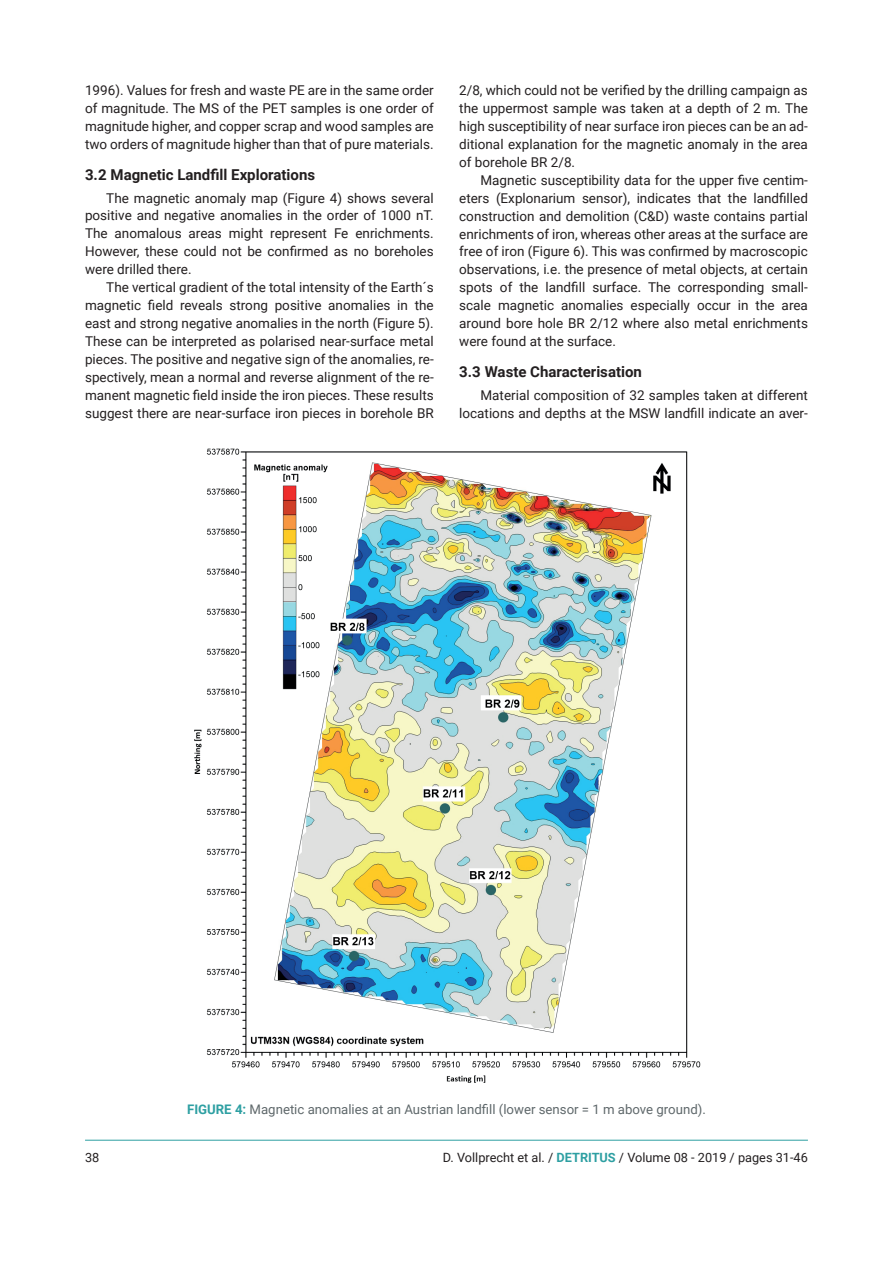
<style>
.page{position:relative;width:893px;height:1263px;background:#fff}
.page>*{position:absolute;margin:0;border:0;box-sizing:border-box;transform-origin:0 0}
.t1{font:700 15px "Roboto";color:#231f20}
.t2{font:13.5px/17.9px "Roboto";color:#231f20;text-align:justify}
.t3{font:13.2px "Roboto";color:#5f686b}
.t4{font:12.75px "Roboto";color:#231f20}
.s1{font-weight:700;color:#2d9fa2}
</style>
<div class="page">
<hr style="left:85px;top:1140px;width:723px;height:1px;background:#2d9fa2">
<img style="left:194px;top:448px;width:506px;height:635px">
<p class="t2" style="left:85px;top:81px;width:350px">1996). Values for fresh and waste PE are in the same order of magnitude. The MS of the PET samples is one order of magnitude higher, and copper scrap and wood samples are two orders of magnitude higher than that of pure materials.</p>
<p class="t1" style="left:85px;top:164px;width:232px">3.2 Magnetic Landfill Explorations</p>
<p class="t2" style="left:85px;top:188px;width:350px;text-indent:21px">The magnetic anomaly map (Figure 4) shows several positive and negative anomalies in the order of 1000 nT.<br>The anomalous areas might represent Fe enrichments.<br>However, these could not be confirmed as no boreholes were drilled there.</p>
<p class="t2" style="left:85px;top:278px;width:350px;text-indent:21px">The vertical gradient of the total intensity of the Earth´s magnetic field reveals strong positive anomalies in the east and strong negative anomalies in the north (Figure 5).<br>These can be interpreted as polarised near-surface metal pieces. The positive and negative sign of the anomalies, re&shy;spectively, mean a normal and reverse alignment of the re&shy;manent magnetic field inside the iron pieces. These results suggest there are near-surface iron pieces in borehole BR</p>
<p class="t2" style="left:459px;top:81px;width:350px">2/8, which could not be verified by the drilling campaign as the uppermost sample was taken at a depth of 2 m. The high susceptibility of near surface iron pieces can be an ad&shy;ditional explanation for the magnetic anomaly in the area of borehole BR 2/8.</p>
<p class="t2" style="left:459px;top:171px;width:350px;text-indent:21px">Magnetic susceptibility data for the upper five centim&shy;eters (Explonarium sensor), indicates that the landfilled construction and demolition (C&amp;D) waste contains partial enrichments of iron, whereas other areas at the surface are free of iron (Figure 6). This was confirmed by macroscopic observations, i.e. the presence of metal objects, at certain spots of the landfill surface. The corresponding small&shy;scale magnetic anomalies especially occur in the area around bore hole BR 2/12 where also metal enrichments were found at the surface.</p>
<p class="t1" style="left:459px;top:362px;width:184px">3.3 Waste Characterisation</p>
<p class="t2" style="left:459px;top:385px;width:350px;text-align:right">Material composition of 32 samples taken at different locations and depths at the MSW landfill indicate an aver-</p>
<p class="t3" style="left:187px;top:1100px;width:520px"><span class="s1">FIGURE 4:</span> Magnetic anomalies at an Austrian landfill (lower sensor = 1 m above ground).</p>
<p class="t4" style="left:85px;top:1148px;width:16px">38</p>
<p class="t4" style="left:443px;top:1148px;width:367px">D. Vollprecht et al. / <span class="s1">DETRITUS</span> / Volume 08 - 2019 / pages 31-46</p>
</div>
